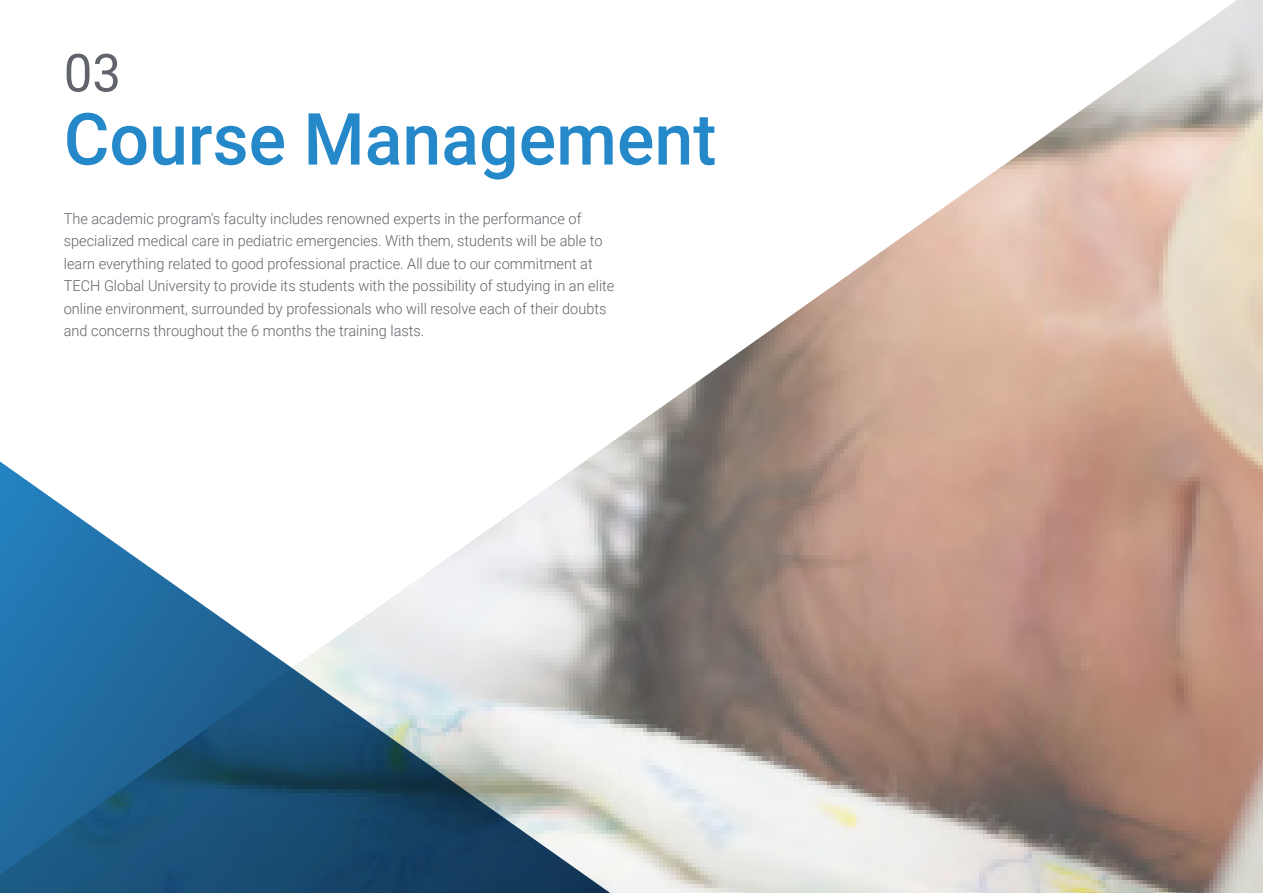
<style>
.page{position:relative;width:1263px;height:893px;background:#fff}
.page>*{position:absolute;margin:0;border:0;box-sizing:border-box;transform-origin:0 0}
.t1{font:500 72px "Roboto";color:#2488c9}
.t2{font:52.5px "Roboto";color:#61646a}
.t3{font:300 15px/22.5px "Roboto";color:#61646a}
</style>
<div class="page">
<img style="left:607px;top:0;width:656px;height:893px">
<svg style="left:0;top:446px;width:640px;height:447px"></svg>
<h2 class="t2" style="left:64px;top:36px;width:59px">03</h2>
<h1 class="t1" style="left:64px;top:89px;width:654px">Course Management</h1>
<p class="t3" style="left:64px;top:207px;width:552px">The academic program's faculty includes renowned experts in the performance of specialized medical care in pediatric emergencies. With them, students will be able to learn everything related to good professional practice. All due to our commitment at TECH Global University to provide its students with the possibility of studying in an elite online environment, surrounded by professionals who will resolve each of their doubts and concerns throughout the 6 months the training lasts.</p>
</div>
